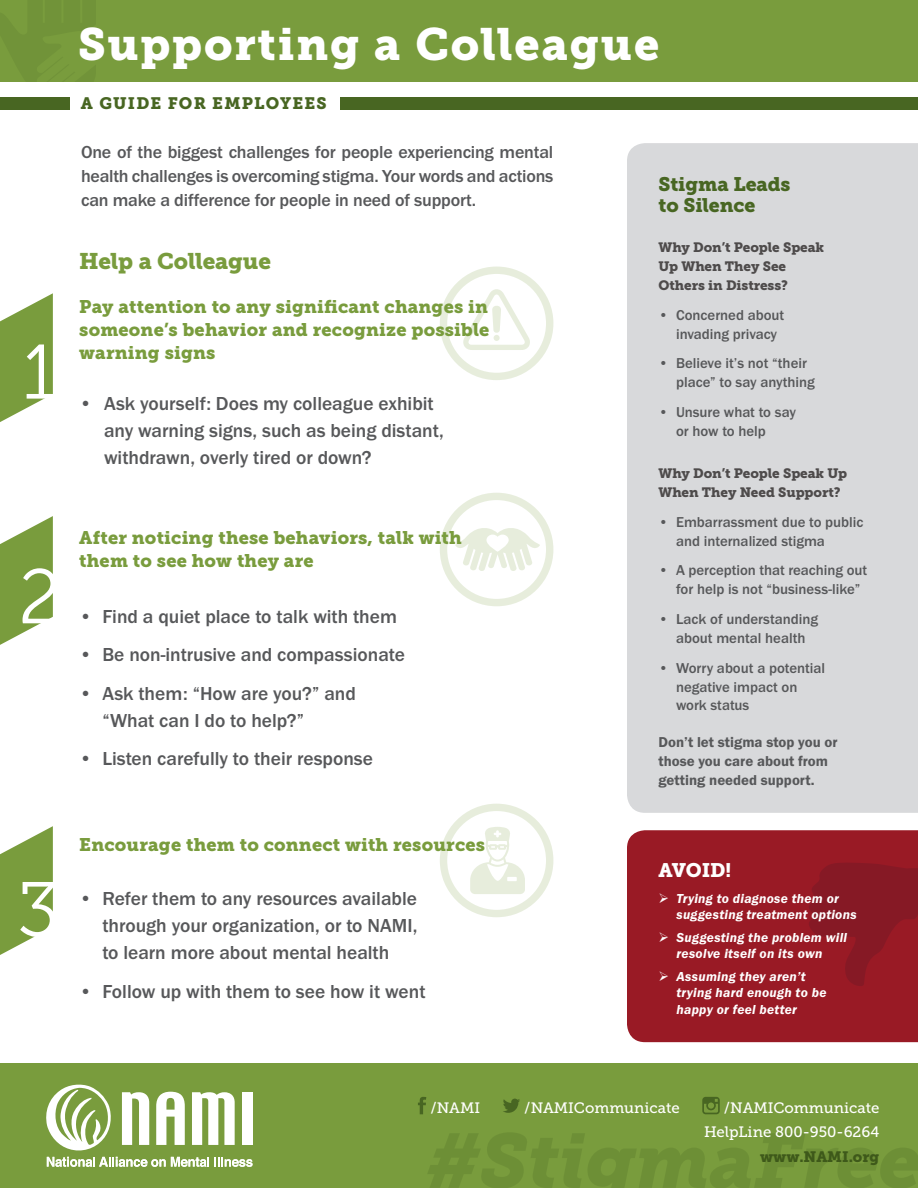
<style>
.page{position:relative;width:918px;height:1188px;background:#fff}
.page>*{position:absolute;margin:0;border:0;box-sizing:border-box;transform-origin:0 0}
.t1{font:45px "Museo Slab 900";letter-spacing:.04em;color:#fff}
.t2{font:22.5px "Museo Slab 900";letter-spacing:-.005em;color:#799c3d}
.t3{font:500 19.5px/27px "Franklin Gothic URW";color:#57585a}
.t4{font:19.5px/21px "Museo Slab 900";letter-spacing:-.005em;color:#486622}
.t5{font:19.5px "Museo Slab 900";letter-spacing:-.005em;color:#fff}
.t6{font:18.15px/23.1px "Museo Slab 900";letter-spacing:.01em;color:#799c3d;text-align:justify}
.t7{font:500 18px/24px "Franklin Gothic URW";letter-spacing:-.01em;color:#57585a;text-align:justify}
.t8{font:16.5px "Museo Slab 900";letter-spacing:.07em;color:#486622}
.t9{font:15px "Museo Slab 500";color:#fff}
.t10{font:15px "Museo Slab 900";color:#3e591a}
.t11{font:500 14.85px/18.9px "Franklin Gothic URW";color:#57585a}
.t12{font:14.85px/18.9px "Franklin Gothic URW Dem";color:#57585a}
.t13{font:13.5px/16.5px "Franklin Gothic URW Dem Ita";letter-spacing:.02em;color:#fff}
.t14{font:13.5px/18.9px "Museo Slab 900";letter-spacing:-.005em;color:#4e4b4b}
</style>
<div class="page">
<div style="left:627px;top:143px;width:291px;height:670px;background:#d8d9db"></div>
<div style="left:0;top:0;width:918px;height:82px;background:#799c3d"></div>
<div style="left:340px;top:97px;width:578px;height:12px;background:#486622"></div>
<div style="left:0;top:97px;width:70px;height:12px;background:#486622"></div>
<svg style="left:0;top:293px;width:53px;height:129px"></svg>
<svg style="left:0;top:516px;width:53px;height:129px"></svg>
<svg style="left:0;top:826px;width:53px;height:129px"></svg>
<div style="left:627px;top:830px;width:291px;height:212px;background:#991a25"></div>
<svg style="left:808px;top:862px;width:110px;height:124px;background:#8d1925"></svg>
<div style="left:0;top:1064px;width:918px;height:124px;background:#799c3d"></div>
<svg style="left:418px;top:1097px;width:8px;height:17px"></svg>
<svg style="left:503px;top:1099px;width:17px;height:14px"></svg>
<svg style="left:702px;top:1097px;width:18px;height:17px"></svg>
<svg style="left:46px;top:1084px;width:207px;height:83px"></svg>
<div style="left:440px;top:804px;width:113px;height:113px;border:7px solid #799c3d;border-radius:50%"></div>
<svg style="left:470px;top:827px;width:55px;height:67px"></svg>
<div style="left:440px;top:493px;width:113px;height:113px;border:7px solid #799c3d;border-radius:50%"></div>
<svg style="left:455px;top:528px;width:85px;height:43px"></svg>
<div style="left:440px;top:267px;width:113px;height:113px;border:7px solid #799c3d;border-radius:50%"></div>
<svg style="left:463px;top:289px;width:67px;height:61px"></svg>
<p class="t1" style="left:78px;top:18px;width:583px">Supporting a Colleague</p>
<p class="t8" style="left:81px;top:94px;width:247px">A GUIDE FOR EMPLOYEES</p>
<p class="t7" style="left:81px;top:140px;width:474px">One of the biggest challenges for people experiencing mental health challenges is overcoming stigma. Your words and actions can make a difference for people in need of support.</p>
<p class="t2" style="left:79px;top:248px;width:193px">Help a Colleague</p>
<p class="t6" style="left:79px;top:295px;width:412px">Pay attention to any significant changes in someone’s behavior and recognize possible warning signs</p>
<p class="t3" style="left:104px;top:390px;width:341px;text-indent:-25px">• Ask yourself: Does my colleague exhibit any warning signs, such as being distant, withdrawn, overly tired or down?</p>
<p class="t6" style="left:79px;top:526px;width:384px">After noticing these behaviors, talk with them to see how they are</p>
<p class="t3" style="left:79px;top:602px;width:319px">• Find a quiet place to talk with them</p>
<p class="t3" style="left:79px;top:641px;width:327px">• Be non-intrusive and compassionate</p>
<p class="t3" style="left:102px;top:680px;width:255px;text-indent:-23px">• Ask them: “How are you?” and “What can I do to help?”</p>
<p class="t3" style="left:79px;top:745px;width:295px">• Listen carefully to their response</p>
<p class="t6" style="left:79px;top:833px;width:407px">Encourage them to connect with resources</p>
<p class="t3" style="left:102px;top:885px;width:317px;text-align:justify;text-indent:-23px">• Refer them to any resources available through your organization, or to NAMI, to learn more about mental health</p>
<p class="t3" style="left:79px;top:978px;width:348px">• Follow up with them to see how it went</p>
<p class="t4" style="left:658px;top:174px;width:134px">Stigma Leads to Silence</p>
<p class="t14" style="left:658px;top:238px;width:167px">Why Don’t People Speak<br>Up When They See<br>Others in Distress?</p>
<p class="t11" style="left:676px;top:305px;width:110px;text-indent:-18px">• Concerned about invading privacy</p>
<p class="t11" style="left:676px;top:354px;width:140px;text-indent:-18px">• Believe it’s not “their place” to say anything</p>
<p class="t11" style="left:676px;top:402px;width:121px;text-indent:-18px">• Unsure what to say or how to help</p>
<p class="t14" style="left:658px;top:464px;width:190px">Why Don’t People Speak Up<br>When They Need Support?</p>
<p class="t11" style="left:676px;top:512px;width:189px;text-indent:-18px">• Embarrassment due to public and internalized stigma</p>
<p class="t11" style="left:676px;top:561px;width:193px;text-indent:-18px">• A perception that reaching out for help is not “business-like”</p>
<p class="t11" style="left:659px;top:609px;width:161px;text-align:center">• Lack of understanding about mental health</p>
<p class="t11" style="left:676px;top:658px;width:151px;text-indent:-18px">• Worry about a potential negative impact on work status</p>
<p class="t12" style="left:658px;top:732px;width:181px">Don’t let stigma stop you or those you care about from getting needed support.</p>
<p class="t5" style="left:658px;top:859px;width:74px">AVOID!</p>
<p class="t13" style="left:676px;top:890px;width:182px;text-indent:-18px">➢ Trying to diagnose them or suggesting treatment options</p>
<p class="t13" style="left:658px;top:929px;width:190px;text-align:center">➢ Suggesting the problem will resolve itself on its own</p>
<p class="t13" style="left:676px;top:968px;width:152px;text-indent:-18px">➢ Assuming they aren’t trying hard enough to be happy or feel better</p>
<p class="t9" style="left:430px;top:1099px;width:51px">/NAMI</p>
<p class="t9" style="left:524px;top:1099px;width:157px">/NAMICommunicate</p>
<p class="t9" style="left:724px;top:1099px;width:157px">/NAMICommunicate</p>
<p class="t9" style="left:704px;top:1123px;width:177px">HelpLine 800-950-6264</p>
<p class="t10" style="left:760px;top:1148px;width:121px">www.NAMI.org</p>
</div>
